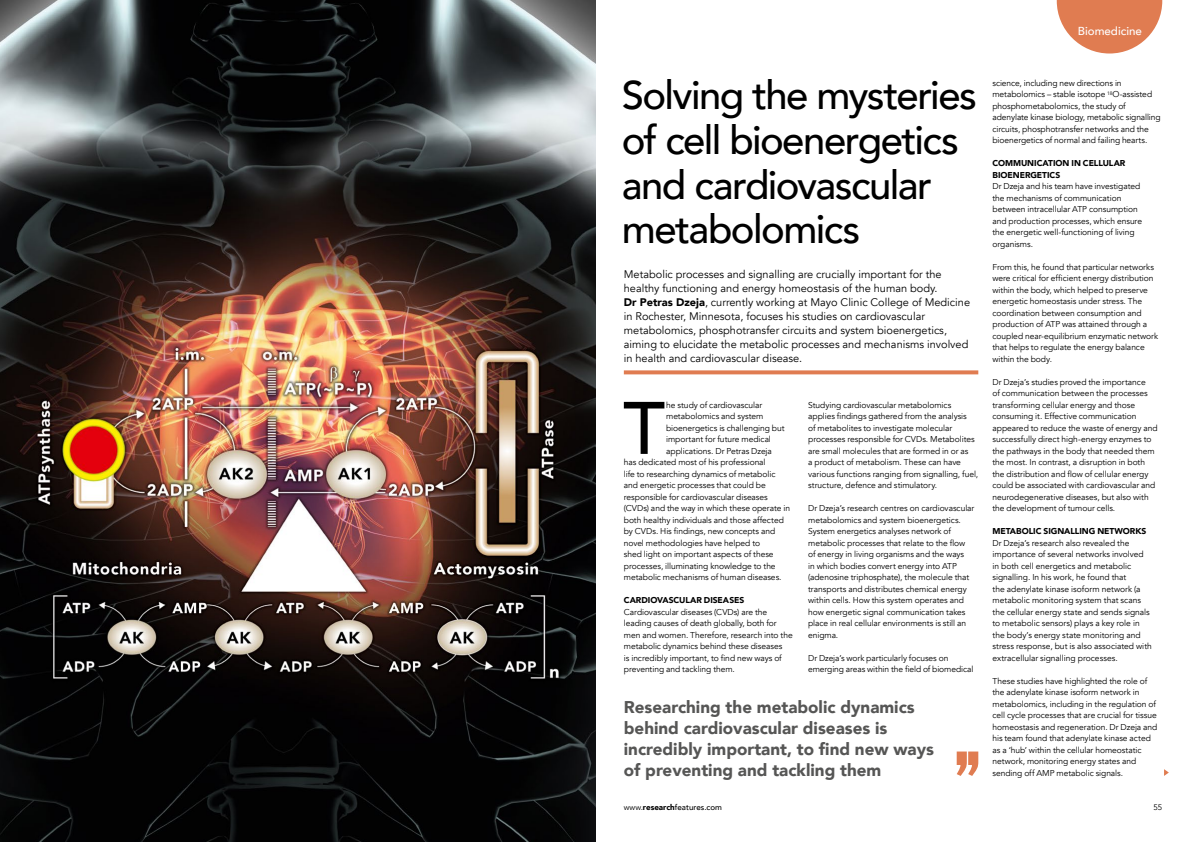
<style>
.page{position:relative;width:1191px;height:842px;background:#fff}
.page>*{position:absolute;margin:0;border:0;box-sizing:border-box;transform-origin:0 0}
.t1{font:500 73.5px "Avenir";color:#000}
.t2{font:500 40px/44.6px "Avenir";letter-spacing:-.04em;color:#000}
.t3{font:900 17px/21px "Avenir";color:#565655}
.t4{font:500 11.6px "Avenir";color:#fff}
.t5{font:11px/14px "Avenir";color:#000}
.t6{font:8.5px/11.5px "Avenir";letter-spacing:-.005em;color:#000}
.t7{font:900 8.5px/11.5px "Avenir";letter-spacing:-.005em;color:#000}
.t8{font:500 8px "Avenir";color:#000}
.t9{font:8px "Avenir";color:#000}
.s1{font-weight:900}
.s2{font-weight:400}
</style>
<div class="page">
<img style="left:0;top:0;width:595px;height:842px">
<svg style="left:624px;top:370px;width:354px;height:4px"></svg>
<svg style="left:1056px;top:0;width:106px;height:54px"></svg>
<svg style="left:1164px;top:769px;width:4px;height:7px"></svg>
<svg style="left:956px;top:751px;width:22px;height:25px"></svg>
<h3 class="t4" style="left:1077px;top:21px;width:66px">Biomedicine</h3>
<h2 class="t2" style="left:621px;top:71px;width:356px">Solving the mysteries of cell bioenergetics and cardiovascular metabolomics</h2>
<p class="t5" style="left:624px;top:267px;width:348px">Metabolic processes and signalling are crucially important for the healthy functioning and energy homeostasis of the human body.<br><span class="s1">Dr Petras Dzeja</span>, currently working at Mayo Clinic College of Medicine in Rochester, Minnesota, focuses his studies on cardiovascular metabolomics, phosphotransfer circuits and system bioenergetics, aiming to elucidate the metabolic processes and mechanisms involved in health and cardiovascular disease.</p>
<h1 class="t1" style="left:623px;top:365px;width:44px">T</h1>
<p class="t6" style="left:666px;top:399px;width:98px">he study of cardiovascular</p>
<p class="t6" style="left:666px;top:411px;width:99px">metabolomics and system</p>
<p class="t6" style="left:666px;top:422px;width:120px">bioenergetics is challenging but</p>
<p class="t6" style="left:666px;top:434px;width:106px">important for future medical</p>
<p class="t6" style="left:666px;top:445px;width:107px">applications. Dr Petras Dzeja</p>
<p class="t6" style="left:624px;top:457px;width:143px">has dedicated most of his professional</p>
<p class="t6" style="left:624px;top:468px;width:153px">life to researching dynamics of metabolic</p>
<p class="t6" style="left:624px;top:480px;width:143px">and energetic processes that could be</p>
<p class="t6" style="left:624px;top:491px;width:146px">responsible for cardiovascular diseases</p>
<p class="t6" style="left:624px;top:503px;width:168px">(CVDs) and the way in which these operate in</p>
<p class="t6" style="left:624px;top:514px;width:162px">both healthy individuals and those affected</p>
<p class="t6" style="left:624px;top:526px;width:153px">by CVDs. His findings, new concepts and</p>
<p class="t6" style="left:624px;top:537px;width:138px">novel methodologies have helped to</p>
<p class="t6" style="left:624px;top:549px;width:151px">shed light on important aspects of these</p>
<p class="t6" style="left:624px;top:560px;width:153px">processes, illuminating knowledge to the</p>
<p class="t6" style="left:624px;top:572px;width:159px">metabolic mechanisms of human diseases.</p>
<p class="t7" style="left:624px;top:594px;width:122px">CARDIOVASCULAR DISEASES</p>
<p class="t6" style="left:624px;top:606px;width:170px">Cardiovascular diseases (CVDs) are the leading causes of death globally, both for men and women. Therefore, research into the metabolic dynamics behind these diseases<br>is incredibly important, to find new ways of preventing and tackling them.</p>
<p class="t6" style="left:808px;top:399px;width:171px">Studying cardiovascular metabolomics applies findings gathered from the analysis<br>of metabolites to investigate molecular processes responsible for CVDs. Metabolites are small molecules that are formed in or as<br>a product of metabolism. These can have various functions ranging from signalling, fuel, structure, defence and stimulatory.</p>
<p class="t6" style="left:808px;top:503px;width:168px">Dr Dzeja’s research centres on cardiovascular metabolomics and system bioenergetics.<br>System energetics analyses network of metabolic processes that relate to the flow of energy in living organisms and the ways<br>in which bodies convert energy into ATP (adenosine triphosphate), the molecule that transports and distributes chemical energy within cells. How this system operates and how energetic signal communication takes place in real cellular environments is still an enigma.</p>
<p class="t6" style="left:808px;top:652px;width:167px">Dr Dzeja’s work particularly focuses on emerging areas within the field of biomedical</p>
<h3 class="t3" style="left:624px;top:696px;width:312px">Researching the metabolic dynamics behind cardiovascular diseases is incredibly important, to find new ways of preventing and tackling them</h3>
<p class="t8" style="left:624px;top:801px;width:100px"><span class="s2">www.</span><span class="s1">research</span>features.com</p>
<p class="t6" style="left:992px;top:77px;width:170px">science, including new directions in metabolomics – stable isotope <sup>18</sup>O-assisted phosphometabolomics, the study of adenylate kinase biology, metabolic signalling circuits, phosphotransfer networks and the bioenergetics of normal and failing hearts.</p>
<p class="t7" style="left:992px;top:157px;width:134px">COMMUNICATION IN CELLULAR<br>BIOENERGETICS</p>
<p class="t6" style="left:992px;top:181px;width:151px">Dr Dzeja and his team have investigated the mechanisms of communication between intracellular ATP consumption and production processes, which ensure the energetic well-functioning of living organisms.</p>
<p class="t6" style="left:992px;top:261px;width:167px">From this, he found that particular networks were critical for efficient energy distribution within the body, which helped to preserve energetic homeostasis under stress. The coordination between consumption and production of ATP was attained through a coupled near-equilibrium enzymatic network that helps to regulate the energy balance within the body.</p>
<p class="t6" style="left:992px;top:376px;width:167px">Dr Dzeja’s studies proved the importance<br>of communication between the processes transforming cellular energy and those consuming it. Effective communication appeared to reduce the waste of energy and successfully direct high-energy enzymes to the pathways in the body that needed them the most. In contrast, a disruption in both the distribution and flow of cellular energy could be associated with cardiovascular and neurodegenerative diseases, but also with the development of tumour cells.</p>
<p class="t7" style="left:992px;top:525px;width:155px">METABOLIC SIGNALLING NETWORKS</p>
<p class="t6" style="left:992px;top:537px;width:161px">Dr Dzeja’s research also revealed the importance of several networks involved in both cell energetics and metabolic signalling. In his work, he found that<br>the adenylate kinase isoform network (a metabolic monitoring system that scans the cellular energy state and sends signals to metabolic sensors) plays a key role in the body’s energy state monitoring and stress response, but is also associated with extracellular signalling processes.</p>
<p class="t6" style="left:992px;top:675px;width:166px">These studies have highlighted the role of the adenylate kinase isoform network in metabolomics, including in the regulation of cell cycle processes that are crucial for tissue homeostasis and regeneration. Dr Dzeja and his team found that adenylate kinase acted as a ‘hub’ within the cellular homeostatic network, monitoring energy states and sending off AMP metabolic signals.</p>
<p class="t9" style="left:1153px;top:803px;width:10px">55</p>
</div>
